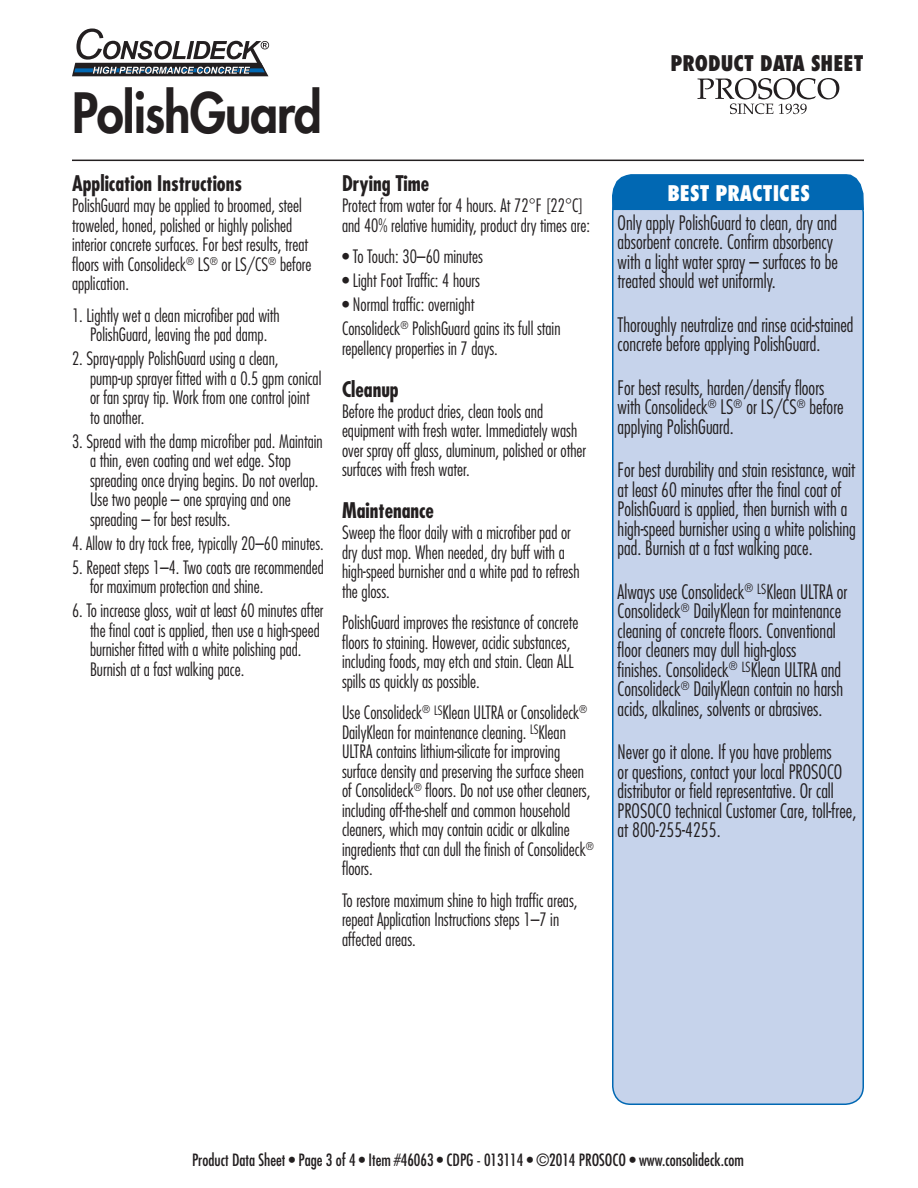
<style>
.page{position:relative;width:918px;height:1188px;background:#fff}
.page>*{position:absolute;margin:0;border:0;box-sizing:border-box;transform-origin:0 0}
._02_5_Product_Name_2{font:800 54px "Futura Std";letter-spacing:-.02em;color:#231f20;scale:.91 1}
._05_Sub-Header{font:700 condensed 21px "Futura Std";color:#231f20}
._10_Side_Box_Header{font:800 condensed 21px "Futura Std";color:#231f20}
._10_Side_Box_Header-2{font:800 condensed 21px "Futura Std";color:#fff}
._11_Side_Box_Body_Co{font:300 condensed 19.5px/19.5px "Futura Std";color:#231f20}
._06_Body_Copy{font:300 condensed 18px/19.5px "Futura Std";color:#231f20}
._07_Bullet_Paragraph{font:300 condensed 18px/19.5px "Futura Std";color:#231f20}
._07_Bullet_Paragraph-2{font:300 condensed 18px/19.5px "Futura Std";color:#231f20;scale:.96 1}
._07_Bullet_Paragraph-3{font:300 condensed 18px "Futura Std";color:#231f20;scale:.95 1}
._99_Item_Box{font:condensed 16.5px "Futura Std";color:#231f20}
</style>
<div class="page">
<svg style="left:72px;top:28px;width:197px;height:48px"></svg>
<div style="left:613px;top:195px;width:250px;height:909px;background:#c6d3eb;border-radius:18px"></div>
<div style="left:612px;top:194px;width:252px;height:911px;border:2px solid #0168b3;border-radius:18px"></div>
<svg style="left:612px;top:174px;width:252px;height:37px;background:#1573b8"></svg>
<div style="left:638px;top:182px;width:202px;height:21px;background:#0168b3"></div>
<hr style="left:72px;top:160px;width:792px;height:1px;background:#231f20">
<svg style="left:698px;top:78px;width:141px;height:36px"></svg>
<p class="_02_5_Product_Name_2" style="left:72px;top:79px;width:276px">PolishGuard</p>
<p class="_05_Sub-Header" style="left:72px;top:171px;width:172px">Application Instructions</p>
<p class="_06_Body_Copy" style="left:72px;top:196px;width:241px">PolishGuard may be applied to broomed, steel troweled, honed, polished or highly polished interior concrete surfaces. For best results, treat floors with Consolideck<sup>®</sup> LS<sup>®</sup> or LS/CS<sup>®</sup> before application.</p>
<p class="_07_Bullet_Paragraph" style="left:72px;top:306px;width:209px;text-align:center">1. Lightly wet a clean microfiber pad with<br>PolishGuard, leaving the pad damp.</p>
<p class="_07_Bullet_Paragraph" style="left:90px;top:349px;width:233px;text-indent:-18px">2. Spray-apply PolishGuard using a clean, pump-up sprayer fitted with a 0.5 gpm conical or fan spray tip. Work from one control joint to another.</p>
<p class="_07_Bullet_Paragraph" style="left:90px;top:432px;width:234px;text-indent:-18px">3. Spread with the damp microfiber pad. Maintain a thin, even coating and wet edge. Stop spreading once drying begins. Do not overlap.<br>Use two people – one spraying and one spreading – for best results.</p>
<p class="_07_Bullet_Paragraph-3" style="left:72px;top:533px;width:267px">4. Allow to dry tack free, typically 20–60 minutes.</p>
<p class="_07_Bullet_Paragraph-2" style="left:90px;top:558px;width:245px;text-indent:-18px">5. Repeat steps 1–4. Two coats are recommended for maximum protection and shine.</p>
<p class="_07_Bullet_Paragraph-2" style="left:90px;top:601px;width:245px;text-indent:-18px">6. To increase gloss, wait at least 60 minutes after the final coat is applied, then use a high-speed burnisher fitted with a white polishing pad.<br>Burnish at a fast walking pace.</p>
<p class="_05_Sub-Header" style="left:342px;top:171px;width:89px">Drying Time</p>
<p class="_06_Body_Copy" style="left:342px;top:196px;width:250px">Protect from water for 4 hours. At 72°F [22°C] and 40% relative humidity, product dry times are:</p>
<p class="_07_Bullet_Paragraph" style="left:342px;top:247px;width:143px">• To Touch: 30–60 minutes</p>
<p class="_07_Bullet_Paragraph" style="left:342px;top:271px;width:140px">• Light Foot Traffic: 4 hours</p>
<p class="_07_Bullet_Paragraph" style="left:342px;top:295px;width:134px">• Normal traffic: overnight</p>
<p class="_06_Body_Copy" style="left:342px;top:319px;width:220px">Consolideck<sup>®</sup> PolishGuard gains its full stain repellency properties in 7 days.</p>
<p class="_05_Sub-Header" style="left:342px;top:376px;width:58px">Cleanup</p>
<p class="_06_Body_Copy" style="left:342px;top:402px;width:246px">Before the product dries, clean tools and equipment with fresh water. Immediately wash over spray off glass, aluminum, polished or other surfaces with fresh water.</p>
<p class="_05_Sub-Header" style="left:342px;top:498px;width:94px">Maintenance</p>
<p class="_06_Body_Copy" style="left:342px;top:523px;width:239px">Sweep the floor daily with a microfiber pad or dry dust mop. When needed, dry buff with a high-speed burnisher and a white pad to refresh the gloss.</p>
<p class="_06_Body_Copy" style="left:342px;top:613px;width:238px">PolishGuard improves the resistance of concrete floors to staining. However, acidic substances, including foods, may etch and stain. Clean ALL spills as quickly as possible.</p>
<p class="_06_Body_Copy" style="left:342px;top:703px;width:253px">Use Consolideck<sup>®</sup> <sup>LS</sup>Klean ULTRA or Consolideck<sup>® </sup>DailyKlean for maintenance cleaning. <sup>LS</sup>Klean ULTRA contains lithium-silicate for improving surface density and preserving the surface sheen of Consolideck<sup>®</sup> floors. Do not use other cleaners, including off-the-shelf and common household cleaners, which may contain acidic or alkaline ingredients that can dull the finish of Consolideck<sup>® </sup>floors.</p>
<p class="_06_Body_Copy" style="left:342px;top:891px;width:237px">To restore maximum shine to high traffic areas, repeat Application Instructions steps 1–7 in affected areas.</p>
<p class="_10_Side_Box_Header" style="left:671px;top:50px;width:194px">PRODUCT DATA SHEET</p>
<p class="_10_Side_Box_Header-2" style="left:667px;top:180px;width:144px">BEST PRACTICES</p>
<p class="_11_Side_Box_Body_Co" style="left:618px;top:213px;width:222px">Only apply PolishGuard to clean, dry and absorbent concrete. Confirm absorbency with a light water spray – surfaces to be treated should wet uniformly.</p>
<p class="_11_Side_Box_Body_Co" style="left:618px;top:315px;width:237px">Thoroughly neutralize and rinse acid-stained concrete before applying PolishGuard.</p>
<p class="_11_Side_Box_Body_Co" style="left:618px;top:378px;width:228px">For best results, harden/densify floors with Consolideck<sup>®</sup> LS<sup>®</sup> or LS/CS<sup>®</sup> before applying PolishGuard.</p>
<p class="_11_Side_Box_Body_Co" style="left:618px;top:460px;width:240px">For best durability and stain resistance, wait at least 60 minutes after the final coat of PolishGuard is applied, then burnish with a high-speed burnisher using a white polishing pad. Burnish at a fast walking pace.</p>
<p class="_11_Side_Box_Body_Co" style="left:618px;top:582px;width:231px">Always use Consolideck<sup>®</sup> <sup>LS</sup>Klean ULTRA or Consolideck<sup>®</sup> DailyKlean for maintenance cleaning of concrete floors. Conventional floor cleaners may dull high-gloss<br>finishes. Consolideck<sup>®</sup> <sup>LS</sup>Klean ULTRA and Consolideck<sup>®</sup> DailyKlean contain no harsh acids, alkalines, solvents or abrasives.</p>
<p class="_11_Side_Box_Body_Co" style="left:618px;top:742px;width:240px">Never go it alone. If you have problems<br>or questions, contact your local PROSOCO distributor or field representative. Or call PROSOCO technical Customer Care, toll-free, at 800-255-4255.</p>
<p class="_99_Item_Box" style="left:192px;top:1150px;width:553px">Product Data Sheet • Page 3 of 4 • Item #46063 • CDPG - 013114 • ©2014 PROSOCO • www.consolideck.com</p>
</div>
